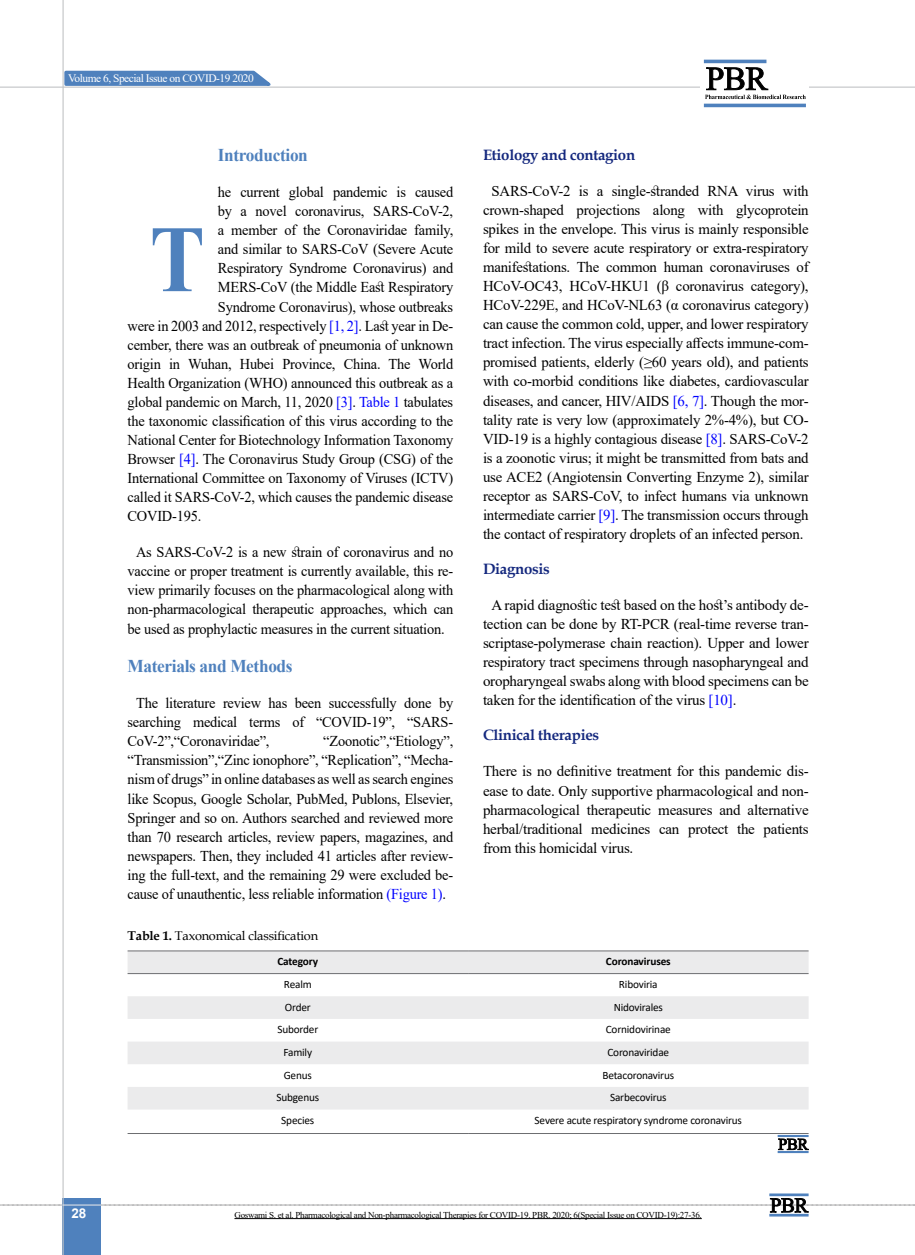
<style>
.page{position:relative;width:915px;height:1255px;background:#fff}
.page>*{position:absolute;margin:0;border:0;box-sizing:border-box;transform-origin:0 0}
.t1{font:700 94.8px "Times New Roman";color:#4f81bd;scale:.87 1}
.t2{font:700 18px "Times New Roman";letter-spacing:-.02em;color:#4f81bd;scale:.96 1}
.t3{font:15px/19px "Times New Roman";letter-spacing:-.015em;color:#000;text-align:justify;scale:.96 1}
.t4{font:15px/19px "Times New Roman";letter-spacing:-.015em;color:#000;text-align:justify}
.t5{font:700 15px "Book Antiqua";letter-spacing:-.02em;color:#14287e}
.t6{font:700 13.5px "Arial";color:#fff}
.t7{font:12.75px "Book Antiqua";letter-spacing:-.015em;color:#000}
.t8{font:11.4px "Times New Roman";letter-spacing:-.04em;color:#fff}
.t9{font:11.25px "Calibri";letter-spacing:-.015em;color:#000}
.t10{font:700 11.25px "Calibri";letter-spacing:-.01em;color:#000}
.t11{font:9px "Times New Roman";letter-spacing:-.03em;color:#000}
.s1{color:#00f}
.s2{font-weight:700}
</style>
<div class="page">
<div style="left:63px;top:1198px;width:38px;height:56px;background:#4f81bd"></div>
<hr style="left:62px;top:0;width:2px;height:1254px;background:#c2c4c6">
<hr style="left:0;top:87px;width:914px;height:1px;background:#c2c4c6">
<svg style="left:63px;top:69px;width:215px;height:18px;background:#749bc9"></svg>
<svg style="left:0;top:1197px;width:915px;height:15px"></svg>
<hr style="left:769px;top:1193px;width:39px;height:3px;background:#4f81bd">
<hr style="left:769px;top:1213px;width:39px;height:3px;background:#4f81bd">
<div style="left:700px;top:56px;width:108px;height:49px;background:linear-gradient(to right,#fff,#fefeff)"></div>
<hr style="left:703px;top:60px;width:63px;height:3px;background:#4f81bd">
<hr style="left:703px;top:104px;width:102px;height:3px;background:#4f81bd">
<svg style="left:704px;top:67px;width:101px;height:32px"></svg>
<svg style="left:127px;top:951px;width:681px;height:158px;fill:#ebebec"></svg>
<hr style="left:127px;top:950px;width:341px;height:1px;background:#6d6e71">
<hr style="left:468px;top:950px;width:340px;height:1px;background:#6d6e71">
<hr style="left:127px;top:973px;width:341px;height:1px;background:#6d6e71">
<hr style="left:468px;top:973px;width:340px;height:1px;background:#6d6e71">
<hr style="left:127px;top:1133px;width:341px;height:1px;background:#6d6e71">
<hr style="left:468px;top:1133px;width:340px;height:1px;background:#6d6e71">
<svg style="left:778px;top:1138px;width:30px;height:11px"></svg>
<hr style="left:777px;top:1134px;width:31px;height:2px;background:#4f81bd">
<hr style="left:777px;top:1150px;width:31px;height:2px;background:#4f81bd">
<hr style="left:234px;top:1218px;width:467px;height:1px;background:#000">
<p class="t8" style="left:68px;top:70px;width:187px">Volume 6, Special Issue on COVID-19 2020</p>
<p class="t2" style="left:218px;top:142px;width:95px">Introduction</p>
<p class="t3" style="left:218px;top:182px;width:246px">he current global pandemic is caused</p>
<p class="t3" style="left:218px;top:201px;width:246px">by a novel coronavirus, SARS-CoV-2,</p>
<p class="t3" style="left:218px;top:220px;width:246px">a member of the Coronaviridae family,</p>
<p class="t3" style="left:218px;top:239px;width:246px">and similar to SARS-CoV (Severe Acute</p>
<p class="t3" style="left:218px;top:258px;width:246px">Respiratory Syndrome Coronavirus) and</p>
<p class="t3" style="left:218px;top:277px;width:246px">MERS-CoV (the Middle East Respiratory</p>
<p class="t3" style="left:218px;top:296px;width:246px">Syndrome Coronavirus), whose outbreaks</p>
<p class="t3" style="left:127px;top:315px;width:340px">were in 2003 and 2012, respectively <span class="s1">[1, 2]</span>. Last year in De-</p>
<p class="t3" style="left:127px;top:334px;width:340px">cember, there was an outbreak of pneumonia of unknown</p>
<p class="t3" style="left:127px;top:353px;width:340px">origin in Wuhan, Hubei Province, China. The World</p>
<p class="t3" style="left:127px;top:373px;width:340px">Health Organization (WHO) announced this outbreak as a</p>
<p class="t3" style="left:127px;top:392px;width:340px">global pandemic on March, 11, 2020 <span class="s1">[3]</span>. <span class="s1">Table 1</span> tabulates</p>
<p class="t3" style="left:127px;top:411px;width:340px">the taxonomic classification of this virus according to the</p>
<p class="t3" style="left:127px;top:430px;width:340px">National Center for Biotechnology Information Taxonomy</p>
<p class="t3" style="left:127px;top:449px;width:340px">Browser <span class="s1">[4]</span>. The Coronavirus Study Group (CSG) of the</p>
<p class="t3" style="left:127px;top:468px;width:340px">International Committee on Taxonomy of Viruses (ICTV)</p>
<p class="t3" style="left:127px;top:487px;width:340px">called it SARS-CoV-2, which causes the pandemic disease</p>
<p class="t3" style="left:127px;top:506px;width:78px">COVID-195.</p>
<p class="t3" style="left:127px;top:542px;width:340px;text-align:center">As SARS-CoV-2 is a new strain of coronavirus and no vaccine or proper treatment is currently available, this re&shy;view primarily focuses on the pharmacological along with non-pharmacological therapeutic approaches, which can be used as prophylactic measures in the current situation.</p>
<p class="t2" style="left:127px;top:653px;width:173px">Materials and Methods</p>
<p class="t3" style="left:127px;top:693px;width:340px;text-indent:9px">The literature review has been successfully done by searching medical terms of “COVID-19”, “SARS-CoV-2”,“Coronaviridae”,</p>
<h1 class="t1" style="left:150px;top:191px;width:65px">T</h1>
<p class="t3" style="left:127px;top:731px;width:340px;text-indent:196px">“Zoonotic”,“Etiology”, “Transmission”,“Zinc ionophore”, “Replication”, “Mecha&shy;nism of drugs” in online databases as well as search engines like Scopus, Google Scholar, PubMed, Publons, Elsevier, Springer and so on. Authors searched and reviewed more than 70 research articles, review papers, magazines, and newspapers. Then, they included 41 articles after review&shy;ing the full-text, and the remaining 29 were excluded be&shy;cause of unauthentic, less reliable information <span class="s1">(Figure 1)</span>.</p>
<p class="t5" style="left:483px;top:144px;width:154px">Etiology and contagion</p>
<p class="t4" style="left:483px;top:181px;width:327px;text-align:center">SARS-CoV-2 is a single-stranded RNA virus with crown-shaped projections along with glycoprotein spikes in the envelope. This virus is mainly responsible for mild to severe acute respiratory or extra-respiratory manifestations. The common human coronaviruses of HCoV-OC43, HCoV-HKU1 (β coronavirus category), HCoV-229E, and HCoV-NL63 (α coronavirus category) can cause the common cold, upper, and lower respiratory tract infection. The virus especially affects immune-com&shy;promised patients, elderly (≥60 years old), and patients with co-morbid conditions like diabetes, cardiovascular diseases, and cancer, HIV/AIDS <span class="s1">[6, 7]</span>. Though the mor&shy;tality rate is very low (approximately 2%-4%), but CO-VID-19 is a highly contagious disease <span class="s1">[8]</span>. SARS-CoV-2 is a zoonotic virus; it might be transmitted from bats and use ACE2 (Angiotensin Converting Enzyme 2), similar receptor as SARS-CoV, to infect humans via unknown intermediate carrier <span class="s1">[9]</span>. The transmission occurs through the contact of respiratory droplets of an infected person.</p>
<p class="t5" style="left:483px;top:558px;width:68px">Diagnosis</p>
<p class="t4" style="left:483px;top:595px;width:327px;text-indent:9px">A rapid diagnostic test based on the host’s antibody de&shy;tection can be done by RT-PCR (real-time reverse tran&shy;scriptase-polymerase chain reaction). Upper and lower respiratory tract specimens through nasopharyngeal and oropharyngeal swabs along with blood specimens can be taken for the identification of the virus <span class="s1">[10]</span>.</p>
<p class="t5" style="left:483px;top:725px;width:118px">Clinical therapies</p>
<p class="t4" style="left:483px;top:761px;width:327px">There is no definitive treatment for this pandemic dis&shy;ease to date. Only supportive pharmacological and non&shy;pharmacological therapeutic measures and alternative herbal/traditional medicines can protect the patients from this homicidal virus.</p>
<p class="t6" style="left:71px;top:1203px;width:17px">28</p>
<p class="t7" style="left:127px;top:927px;width:192px"><span class="s2">Table 1.</span> Taxonomical classification</p>
<p class="t10" style="left:277px;top:953px;width:42px">Category</p>
<p class="t10" style="left:605px;top:953px;width:66px">Coronaviruses</p>
<p class="t9" style="left:284px;top:976px;width:29px">Realm</p>
<p class="t9" style="left:618px;top:976px;width:40px">Riboviria</p>
<p class="t9" style="left:285px;top:999px;width:27px">Order</p>
<p class="t9" style="left:613px;top:999px;width:51px">Nidovirales</p>
<p class="t9" style="left:277px;top:1021px;width:42px">Suborder</p>
<p class="t9" style="left:605px;top:1021px;width:66px">Cornidovirinae</p>
<p class="t9" style="left:283px;top:1044px;width:30px">Family</p>
<p class="t9" style="left:607px;top:1044px;width:63px">Coronaviridae</p>
<p class="t9" style="left:283px;top:1067px;width:30px">Genus</p>
<p class="t9" style="left:602px;top:1067px;width:73px">Betacoronavirus</p>
<p class="t9" style="left:276px;top:1089px;width:44px">Subgenus</p>
<p class="t9" style="left:609px;top:1089px;width:58px">Sarbecovirus</p>
<p class="t9" style="left:281px;top:1112px;width:34px">Species</p>
<p class="t9" style="left:534px;top:1112px;width:209px">Severe acute respiratory syndrome coronavirus</p>
<p class="t11" style="left:234px;top:1208px;width:468px">Goswami S. et al. Pharmacological and Non-pharmacological Therapies for COVID-19. PBR. 2020; 6(Special Issue on COVID-19):27-36.</p>
</div>
